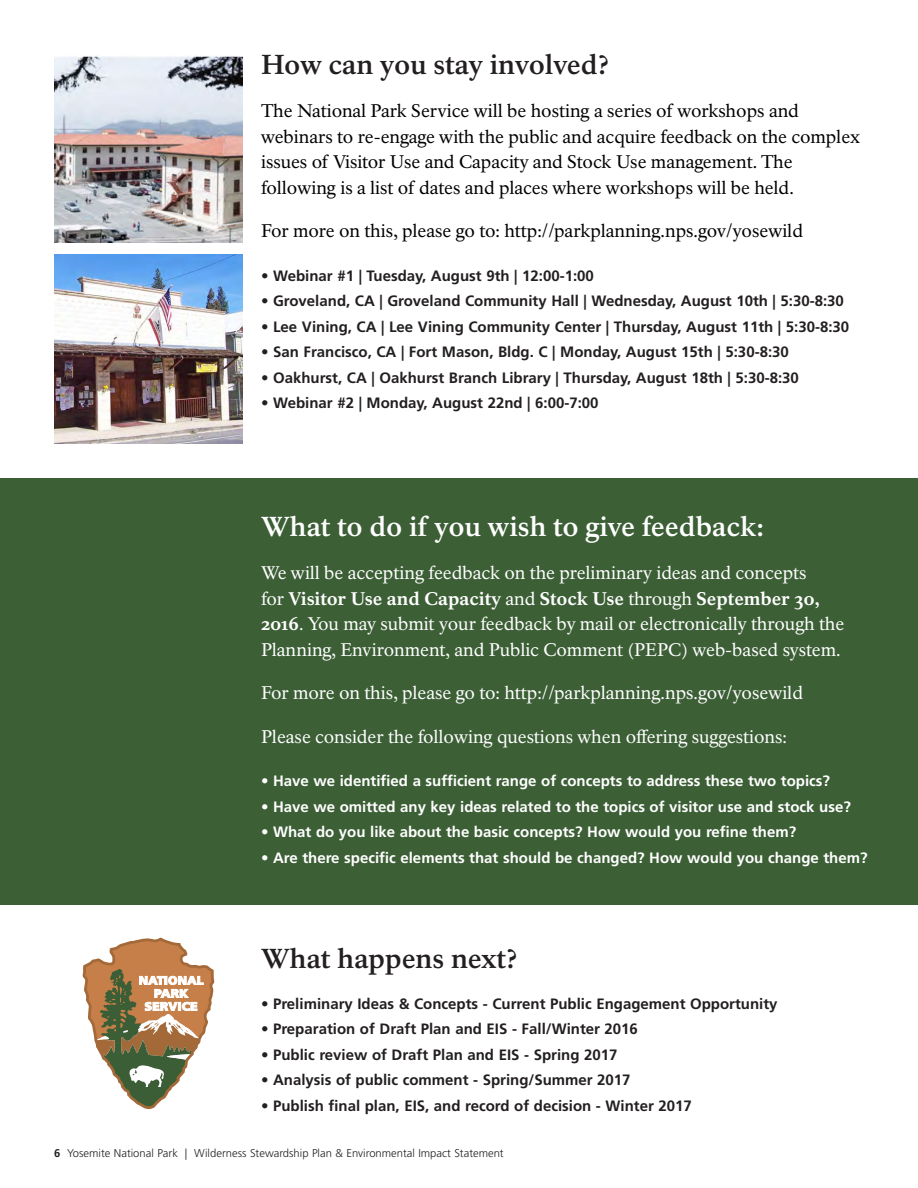
<style>
.page{position:relative;width:918px;height:1188px;background:#fff}
.page>*{position:absolute;margin:0;border:0;box-sizing:border-box;transform-origin:0 0}
.Head-A_serif{font:700 27px "NPS Rawlinson OT Old";letter-spacing:-.005em;color:#231f20}
.Head-A_serif-2{font:700 27px "NPS Rawlinson OT Old";color:#fff}
.Text-introduction{font:18px/25.5px "NPS Rawlinson OT Old";color:#fff}
.Text-introduction-2{font:18px/25.5px "NPS Rawlinson OT Old";letter-spacing:-.005em;color:#000}
.Chart-bullet{font:700 15px "Frutiger LT Std";color:#231f20}
.Chart-bullet-2{font:700 15px "Frutiger LT Std";color:#fff}
.t1{font:300 11.25px "Frutiger LT Std";color:#231f20}
.s1{font-weight:800}
.s2{font-weight:700}
</style>
<div class="page">
<img style="left:54px;top:55px;width:189px;height:188px">
<img style="left:54px;top:254px;width:189px;height:189px">
<svg style="left:82px;top:937px;width:133px;height:173px"></svg>
<div style="left:0;top:479px;width:918px;height:426px;background:#3c5f36"></div>
<p class="Head-A_serif" style="left:261px;top:49px;width:350px">How can you stay involved?</p>
<p class="Text-introduction-2" style="left:261px;top:98px;width:601px">The National Park Service will be hosting a series of workshops and webinars to re-engage with the public and acquire feedback on the complex issues of Visitor Use and Capacity and Stock Use management. The following is a list of dates and places where workshops will be held.</p>
<p class="Text-introduction-2" style="left:261px;top:218px;width:544px">For more on this, please go to: http://parkplanning.nps.gov/yosewild</p>
<p class="Chart-bullet" style="left:261px;top:267px;width:334px">• Webinar #1 | Tuesday, August 9th | 12:00-1:00</p>
<p class="Chart-bullet" style="left:261px;top:292px;width:584px">• Groveland, CA | Groveland Community Hall | Wednesday, August 10th | 5:30-8:30</p>
<p class="Chart-bullet" style="left:261px;top:318px;width:590px">• Lee Vining, CA | Lee Vining Community Center | Thursday, August 11th | 5:30-8:30</p>
<p class="Chart-bullet" style="left:261px;top:343px;width:529px">• San Francisco, CA | Fort Mason, Bldg. C | Monday, August 15th | 5:30-8:30</p>
<p class="Chart-bullet" style="left:261px;top:369px;width:539px">• Oakhurst, CA | Oakhurst Branch Library | Thursday, August 18th | 5:30-8:30</p>
<p class="Chart-bullet" style="left:261px;top:394px;width:339px">• Webinar #2 | Monday, August 22nd | 6:00-7:00</p>
<p class="Head-A_serif-2" style="left:261px;top:511px;width:505px">What to do if you wish to give feedback:</p>
<p class="Text-introduction" style="left:261px;top:561px;width:585px">We will be accepting feedback on the preliminary ideas and concepts<br>for <span class="s1">Visitor Use and Capacity</span> and <span class="s1">Stock Use</span> through <span class="s1">September 30, 2016</span>. You may submit your feedback by mail or electronically through the Planning, Environment, and Public Comment (PEPC) web-based system.</p>
<p class="Text-introduction" style="left:261px;top:681px;width:544px">For more on this, please go to: http://parkplanning.nps.gov/yosewild</p>
<p class="Text-introduction" style="left:261px;top:724px;width:528px">Please consider the following questions when offering suggestions:</p>
<p class="Chart-bullet-2" style="left:261px;top:772px;width:571px">• Have we identified a sufficient range of concepts to address these two topics?</p>
<p class="Chart-bullet-2" style="left:261px;top:798px;width:591px">• Have we omitted any key ideas related to the topics of visitor use and stock use?</p>
<p class="Chart-bullet-2" style="left:261px;top:823px;width:537px">• What do you like about the basic concepts? How would you refine them?</p>
<p class="Chart-bullet-2" style="left:261px;top:849px;width:608px">• Are there specific elements that should be changed? How would you change them?</p>
<p class="Head-A_serif" style="left:261px;top:942px;width:258px">What happens next?</p>
<p class="Chart-bullet" style="left:261px;top:995px;width:518px">• Preliminary Ideas &amp; Concepts - Current Public Engagement Opportunity</p>
<p class="Chart-bullet" style="left:261px;top:1020px;width:378px">• Preparation of Draft Plan and EIS - Fall/Winter 2016</p>
<p class="Chart-bullet" style="left:261px;top:1046px;width:358px">• Public review of Draft Plan and EIS - Spring 2017</p>
<p class="Chart-bullet" style="left:261px;top:1071px;width:371px">• Analysis of public comment - Spring/Summer 2017</p>
<p class="Chart-bullet" style="left:261px;top:1097px;width:432px">• Publish final plan, EIS, and record of decision - Winter 2017</p>
<p class="t1" style="left:54px;top:1147px;width:451px"><span class="s2">6</span> Yosemite National Park | Wilderness Stewardship Plan &amp; Environmental Impact Statement</p>
</div>
